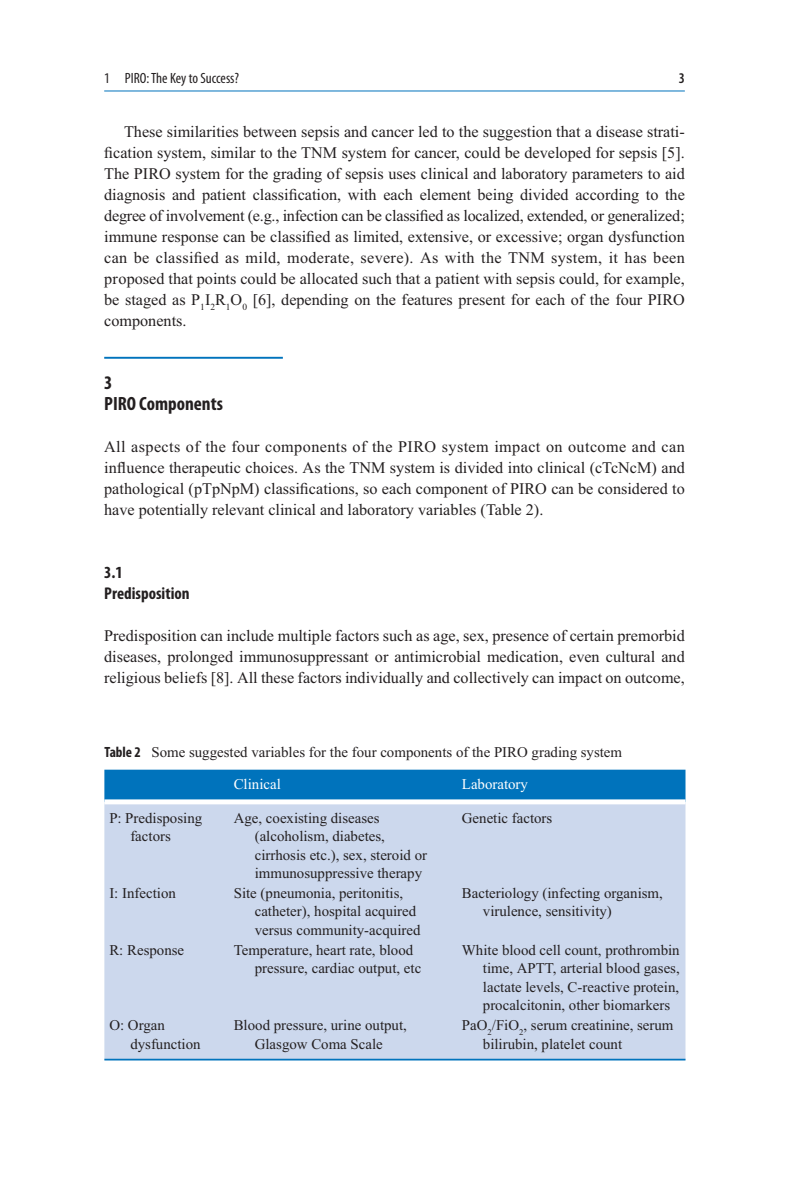
<style>
.page{position:relative;width:799px;height:1196px;background:#fff}
.page>*{position:absolute;margin:0;border:0;box-sizing:border-box;transform-origin:0 0}
.t1{font:700 condensed 19.25px/21px "Myriad Pro";color:#231f20}
.t2{font:700 condensed 17.15px/21px "Myriad Pro";color:#231f20}
.t3{font:16.1px/21px "Times New Roman";color:#231f20;text-align:justify}
.t4{font:14.88px/18.4px "Times New Roman";color:#231f20}
.t5{font:condensed 14.88px "Myriad Pro";color:#231f20}
.t6{font:14.88px "Times New Roman";color:#fff}
.t7{font:600 condensed 14.88px "Myriad Pro";color:#231f20}
.s1{font-family:"Myriad Pro";font-weight:700;font-stretch:condensed}
.s2{color:#fff}
</style>
<div class="page">
<hr style="left:104px;top:91px;width:581px;height:1px;background:#0073bc">
<hr style="left:104px;top:357px;width:179px;height:2px;background:#0073bc">
<div style="left:104px;top:769px;width:581px;height:30px;background:#0073bc"></div>
<div style="left:104px;top:804px;width:581px;height:254px;background:#ccd8ed"></div>
<hr style="left:104px;top:1058px;width:581px;height:2px;background:#0073bc">
<p class="t5" style="left:104px;top:73px;width:136px">1 PIRO: The Key to Success?</p>
<p class="t7" style="left:678px;top:73px;width:8px">3</p>
<p class="t3" style="left:104px;top:122px;width:582px;text-indent:20px">These similarities between sepsis and cancer led to the suggestion that a disease strati&shy;fication system, similar to the TNM system for cancer, could be developed for sepsis [5].<br>The PIRO system for the grading of sepsis uses clinical and laboratory parameters to aid diagnosis and patient classification, with each element being divided according to the degree of involvement (e.g., infection can be classified as localized, extended, or generalized; immune response can be classified as limited, extensive, or excessive; organ dysfunction can be classified as mild, moderate, severe). As with the TNM system, it has been proposed that points could be allocated such that a patient with sepsis could, for example, be staged as P<sub>1</sub>I<sub>2</sub>R<sub>1</sub>O<sub>0</sub> [6], depending on the features present for each of the four PIRO components.</p>
<p class="t1" style="left:104px;top:373px;width:120px">3<br>PIRO Components</p>
<p class="t3" style="left:104px;top:437px;width:582px">All aspects of the four components of the PIRO system impact on outcome and can influence therapeutic choices. As the TNM system is divided into clinical (cTcNcM) and pathological (pTpNpM) classifications, so each component of PIRO can be considered to have potentially relevant clinical and laboratory variables (Table 2).</p>
<p class="t2" style="left:104px;top:563px;width:87px">3.1<br>Predisposition</p>
<p class="t3" style="left:104px;top:626px;width:582px">Predisposition can include multiple factors such as age, sex, presence of certain premorbid diseases, prolonged immunosuppressant or antimicrobial medication, even cultural and religious beliefs [8]. All these factors individually and collectively can impact on outcome,</p>
<p class="t4" style="left:234px;top:737px;width:390px;line-height:32.2px;text-indent:-129px"><span class="s1">Table 2</span> Some suggested variables for the four components of the PIRO grading system<br><span class="s2">Clinical</span></p>
<p class="t6" style="left:462px;top:779px;width:68px">Laboratory</p>
<p class="t4" style="left:130px;top:810px;width:73px;text-indent:-21px">P: Predisposing factors</p>
<p class="t4" style="left:255px;top:810px;width:174px;text-indent:-21px">Age, coexisting diseases (alcoholism, diabetes, cirrhosis etc.), sex, steroid or immunosuppressive therapy</p>
<p class="t4" style="left:462px;top:810px;width:92px">Genetic factors</p>
<p class="t4" style="left:109px;top:885px;width:68px">I: Infection</p>
<p class="t4" style="left:255px;top:885px;width:167px;text-indent:-21px">Site (pneumonia, peritonitis, catheter), hospital acquired versus community-acquired</p>
<p class="t4" style="left:483px;top:885px;width:181px;text-indent:-21px">Bacteriology (infecting organism, virulence, sensitivity)</p>
<p class="t4" style="left:109px;top:942px;width:76px">R: Response</p>
<p class="t4" style="left:255px;top:942px;width:168px;text-indent:-21px">Temperature, heart rate, blood pressure, cardiac output, etc</p>
<p class="t4" style="left:483px;top:942px;width:198px;text-align:justify;text-indent:-21px">White blood cell count, prothrombin time, APTT, arterial blood gases, lactate levels, C-reactive protein, procalcitonin, other biomarkers</p>
<p class="t4" style="left:130px;top:1017px;width:72px;text-indent:-21px">O: Organ dysfunction</p>
<p class="t4" style="left:234px;top:1017px;width:175px;text-align:center">Blood pressure, urine output,<br>Glasgow Coma Scale</p>
<p class="t4" style="left:483px;top:1017px;width:192px;text-indent:-21px">PaO<sub>2</sub>/FiO<sub>2</sub>, serum creatinine, serum bilirubin, platelet count</p>
</div>
